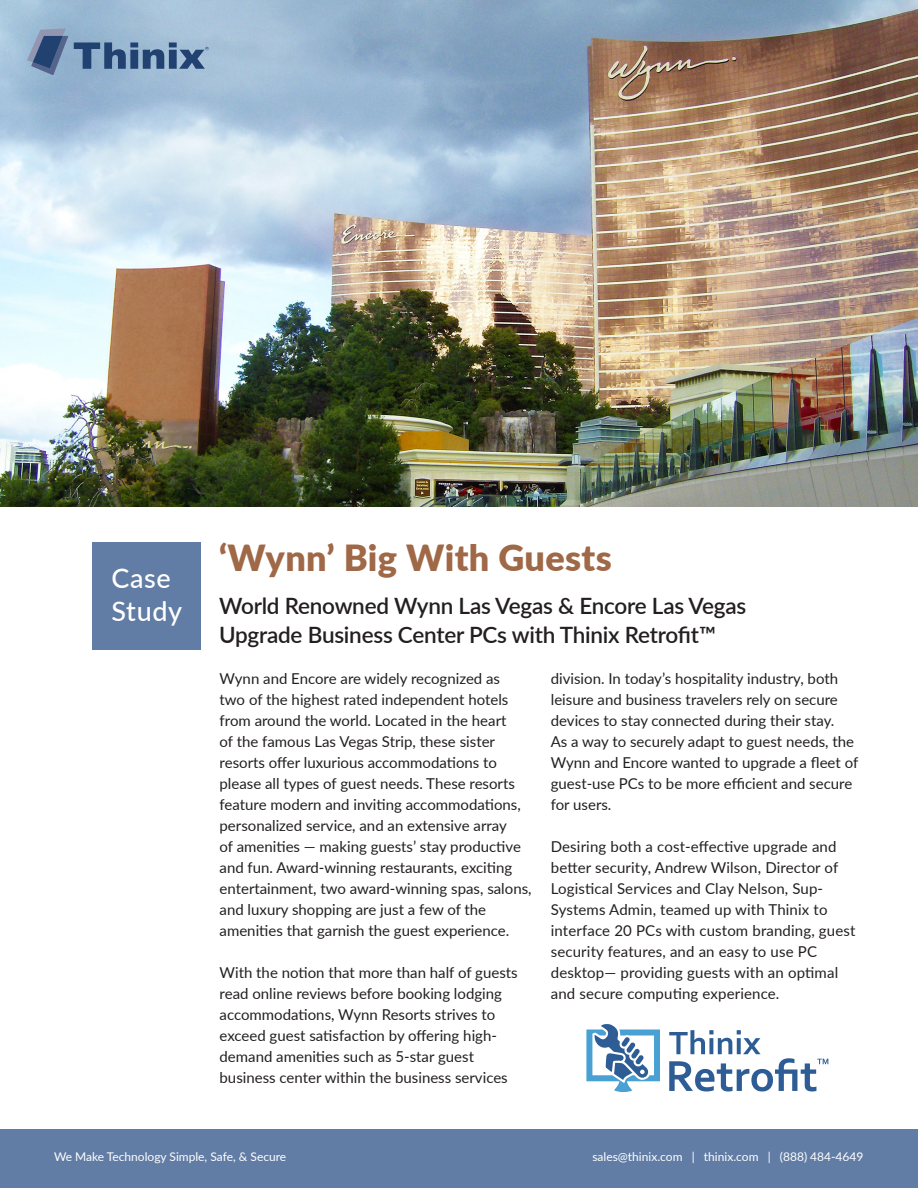
<style>
.page{position:relative;width:918px;height:1188px;background:#fff}
.page>*{position:absolute;margin:0;border:0;box-sizing:border-box;transform-origin:0 0}
.t1{font:900 36px "Lato";letter-spacing:.01em;color:#9f6847}
.t2{font:500 27px/32.4px "Lato";letter-spacing:.025em;color:#fff}
.t3{font:600 22.5px/28.5px "Lato";letter-spacing:-.01em;color:#231f20}
.t4{font:15px/21px "Lato";color:#231f20}
.t5{font:12px "Lato";color:#fff}
.t6{font:700 2.55px "Arial";color:#214171}
</style>
<div class="page">
<img style="left:0;top:0;width:918px;height:507px">
<div style="left:93px;top:542px;width:108px;height:108px;background:#627da5"></div>
<div style="left:0;top:1130px;width:918px;height:58px;background:#627da5"></div>
<svg style="left:27px;top:28px;width:41px;height:47px;background:#6880a4"></svg>
<svg style="left:74px;top:42px;width:135px;height:27px;background:#617fa4"></svg>
<svg style="left:586px;top:1024px;width:74px;height:68px"></svg>
<svg style="left:669px;top:1030px;width:159px;height:61px"></svg>
<p class="t6" style="left:206px;top:47px;width:3px">R</p>
<p class="t2" style="left:111px;top:561px;width:72px">Case<br>Study</p>
<p class="t1" style="left:219px;top:531px;width:394px">‘Wynn’ Big With Guests</p>
<p class="t3" style="left:219px;top:591px;width:529px">World Renowned Wynn Las Vegas &amp; Encore Las Vegas<br>Upgrade Business Center PCs with Thinix Retrofit™</p>
<p class="t4" style="left:220px;top:667px;width:314px">Wynn and Encore are widely recognized as<br>two of the highest rated independent hotels from around the world. Located in the heart<br>of the famous Las Vegas Strip, these sister resorts offer luxurious accommodations to please all types of guest needs. These resorts feature modern and inviting accommodations, personalized service, and an extensive array<br>of amenities — making guests’ stay productive and fun. Award-winning restaurants, exciting entertainment, two award-winning spas, salons, and luxury shopping are just a few of the amenities that garnish the guest experience.</p>
<p class="t4" style="left:220px;top:961px;width:300px">With the notion that more than half of guests read online reviews before booking lodging accommodations, Wynn Resorts strives to exceed guest satisfaction by offering high&shy;demand amenities such as 5-star guest business center within the business services</p>
<p class="t4" style="left:551px;top:667px;width:309px">division. In today’s hospitality industry, both leisure and business travelers rely on secure devices to stay connected during their stay.<br>As a way to securely adapt to guest needs, the Wynn and Encore wanted to upgrade a fleet of guest-use PCs to be more efficient and secure for users.</p>
<p class="t4" style="left:551px;top:835px;width:306px">Desiring both a cost-effective upgrade and better security, Andrew Wilson, Director of Logistical Services and Clay Nelson, Sup-Systems Admin, teamed up with Thinix to interface 20 PCs with custom branding, guest security features, and an easy to use PC desktop— providing guests with an optimal and secure computing experience.</p>
<p class="t5" style="left:54px;top:1148px;width:234px">We Make Technology Simple, Safe, &amp; Secure</p>
<p class="t5" style="left:592px;top:1148px;width:273px">sales@thinix.com | thinix.com | (888) 484-4649</p>
</div>
